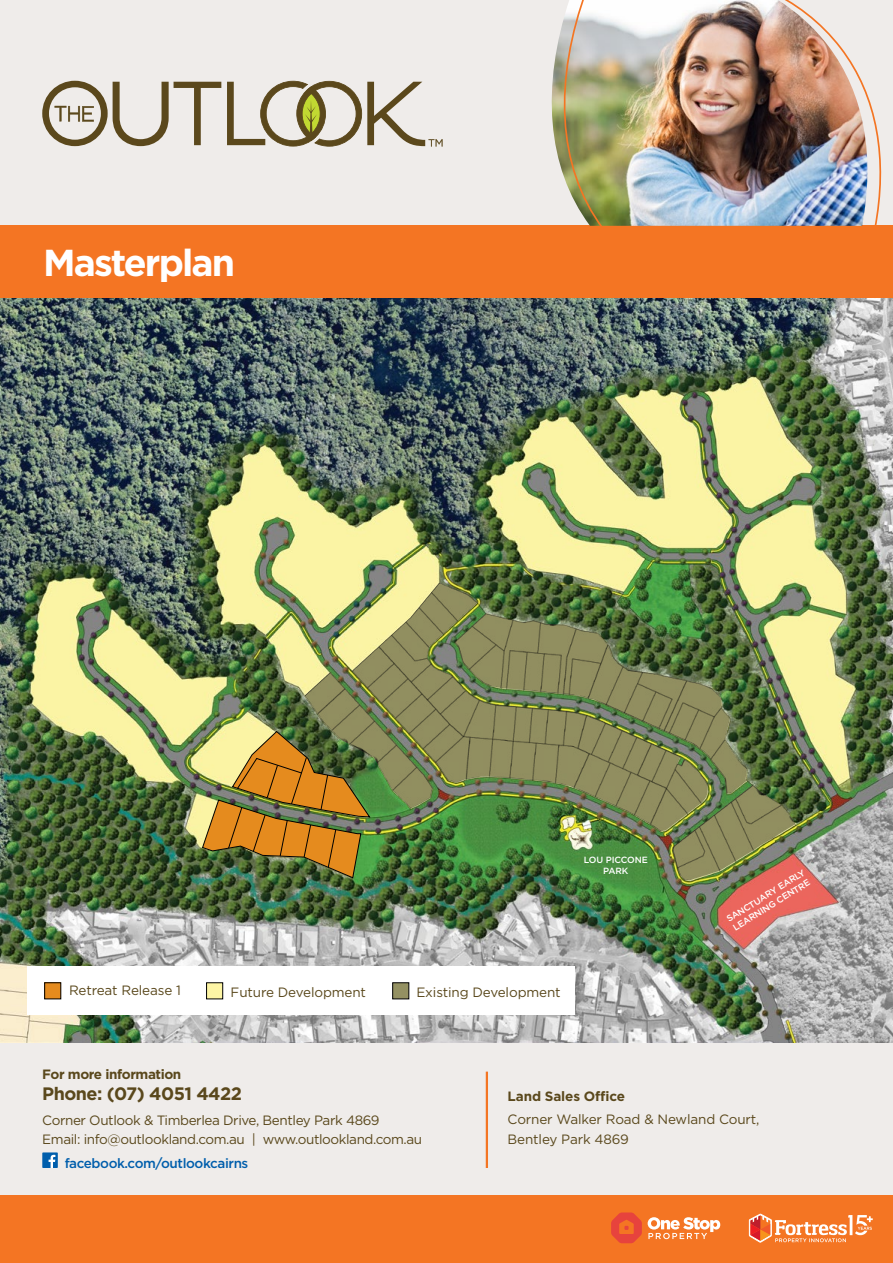
<style>
.page{position:relative;width:893px;height:1263px;background:#fff}
.page>*{position:absolute;margin:0;border:0;box-sizing:border-box;transform-origin:0 0}
.t1{font:700 37.5px "Gotham";letter-spacing:-.05em;color:#fff}
.t2{font:700 18px "Gotham";letter-spacing:-.03em;color:#5a481c}
.t3{font:13.5px/19.5px "Gotham";letter-spacing:-.01em;color:#5a481c}
.t4{font:13.5px/19.5px "Gotham";letter-spacing:-.03em;color:#5a481c}
.t5{font:500 13.5px "Gotham";letter-spacing:-.03em;color:#005eac}
.t6{font:700 13.5px "Gotham";letter-spacing:-.03em;color:#5a481c}
.t7{font:700 13.5px "Gotham";letter-spacing:-.01em;color:#5a481c}
.t8{font:500 9px/10.8px "Gotham";letter-spacing:-.01em;color:#fff}
</style>
<div class="page">
<img style="left:0;top:298px;width:893px;height:744px">
<div style="left:0;top:1043px;width:893px;height:152px;background:#efecea"></div>
<div style="left:0;top:0;width:893px;height:226px;background:#efecea"></div>
<div style="left:0;top:226px;width:893px;height:72px;background:#f47523"></div>
<div style="left:0;top:1195px;width:893px;height:68px;background:#f47523"></div>
<hr style="left:486px;top:1071px;width:2px;height:97px;background:#f47523">
<img style="left:305px;top:583px;width:490px;height:297px">
<div style="left:27px;top:966px;width:548px;height:49px;background:#fff"></div>
<svg style="left:42px;top:81px;width:179px;height:65px"></svg>
<svg style="left:227px;top:81px;width:216px;height:66px"></svg>
<img style="left:554px;top:0;width:334px;height:226px">
<svg style="left:648px;top:1217px;width:72px;height:22px"></svg>
<svg style="left:611px;top:1212px;width:31px;height:31px"></svg>
<svg style="left:749px;top:1214px;width:124px;height:28px"></svg>
<div style="left:45px;top:983px;width:16px;height:16px;background:#e58b1e"></div>
<div style="left:44px;top:982px;width:17px;height:17px;border:1px solid #000"></div>
<div style="left:206px;top:982px;width:17px;height:17px;background:#fdf5a5;border:1px solid #000"></div>
<div style="left:392px;top:982px;width:17px;height:17px;background:#949162;border:1px solid #000"></div>
<div style="left:42px;top:1152px;width:16px;height:16px;background:#005eac"></div>
<svg style="left:49px;top:1155px;width:6px;height:13px"></svg>
<img style="left:352px;top:583px;width:356px;height:248px">
<img style="left:455px;top:614px;width:292px;height:179px">
<img style="left:672px;top:785px;width:123px;height:95px">
<img style="left:202px;top:672px;width:231px;height:206px">
<h1 class="t1" style="left:43px;top:237px;width:194px">Masterplan</h1>
<p class="t3" style="left:69px;top:981px;width:113px">Retreat Release 1</p>
<p class="t3" style="left:231px;top:982px;width:137px">Future Development</p>
<p class="t8" style="left:584px;top:855px;width:66px;text-align:center">LOU PICCONE<br>PARK</p>
<p class="t3" style="left:416px;top:982px;width:146px">Existing Development</p>
<p class="t8" style="left:724px;top:915px;width:92px;rotate:-32deg">SANCTUARY EARLY<br>LEARNING CENTRE</p>
<p class="t6" style="left:42px;top:1066px;width:141px">For more information</p>
<h2 class="t2" style="left:42px;top:1082px;width:201px">Phone: (07) 4051 4422</h2>
<p class="t4" style="left:42px;top:1110px;width:381px">Corner Outlook &amp; Timberlea Drive, Bentley Park 4869<br>Email: info@outlookland.com.au | www.outlookland.com.au</p>
<p class="t5" style="left:65px;top:1154px;width:185px">facebook.com/outlookcairns</p>
<p class="t7" style="left:508px;top:1087px;width:119px">Land Sales Office</p>
<p class="t3" style="left:508px;top:1109px;width:253px">Corner Walker Road &amp; Newland Court,<br>Bentley Park 4869</p>
</div>
